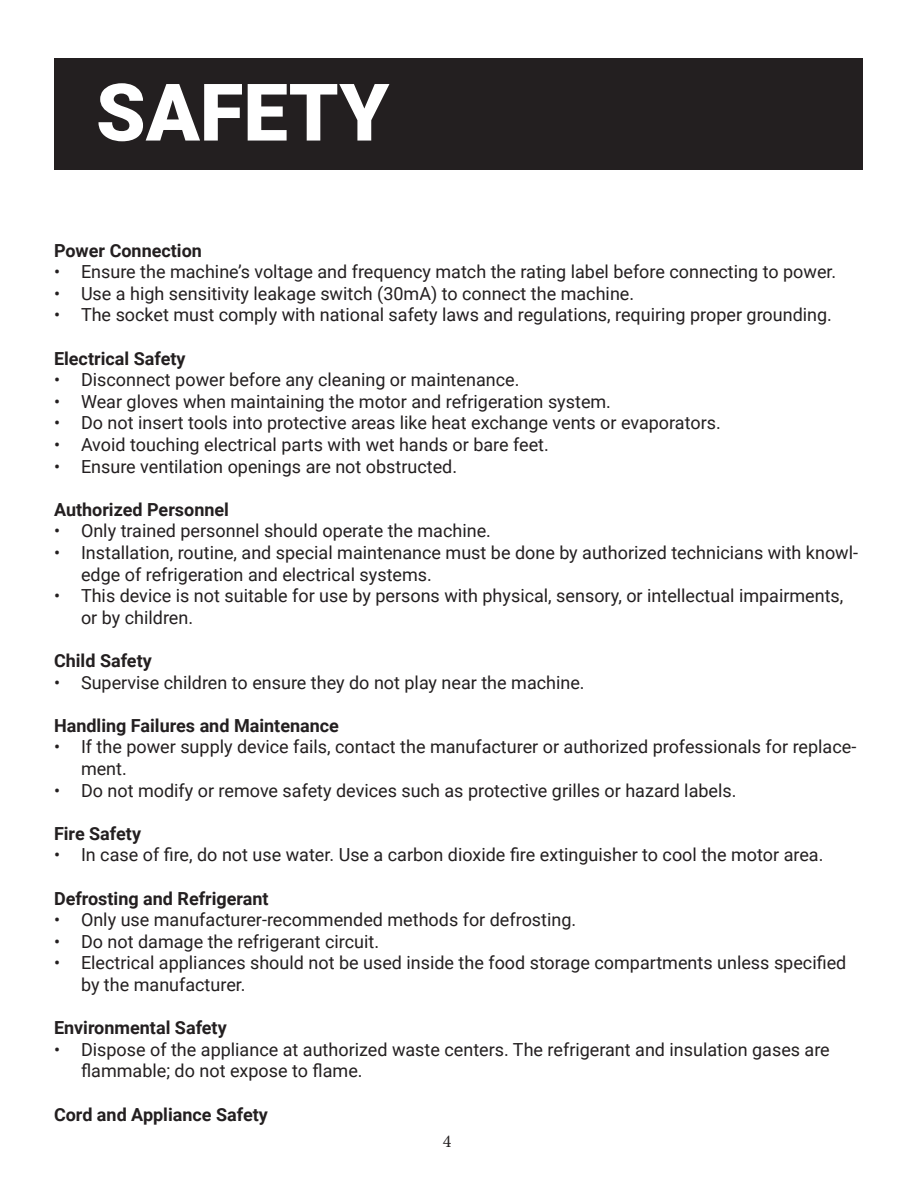
<style>
.page{position:relative;width:918px;height:1188px;background:#fff}
.page>*{position:absolute;margin:0;border:0;box-sizing:border-box;transform-origin:0 0}
.t1{font:900 79.5px "Roboto";color:#fff}
.t2{font:18px/21.6px "Roboto";color:#231f20}
.t3{font:700 18px "Roboto";color:#231f20}
.t4{font:18px "Minion Pro";color:#231f20}
</style>
<div class="page">
<div style="left:54px;top:58px;width:808px;height:112px;background:#231f20"></div>
<p class="t1" style="left:96px;top:57px;width:295px">SAFETY</p>
<p class="t3" style="left:54px;top:237px;width:150px">Power Connection</p>
<p class="t2" style="left:54px;top:260px;width:784px">• Ensure the machine’s voltage and frequency match the rating label before connecting to power.</p>
<p class="t2" style="left:54px;top:282px;width:582px">• Use a high sensitivity leakage switch (30mA) to connect the machine.</p>
<p class="t2" style="left:54px;top:303px;width:779px">• The socket must comply with national safety laws and regulations, requiring proper grounding.</p>
<p class="t3" style="left:54px;top:345px;width:133px">Electrical Safety</p>
<p class="t2" style="left:54px;top:368px;width:467px">• Disconnect power before any cleaning or maintenance.</p>
<p class="t2" style="left:54px;top:390px;width:559px">• Wear gloves when maintaining the motor and refrigeration system.</p>
<p class="t2" style="left:54px;top:411px;width:668px">• Do not insert tools into protective areas like heat exchange vents or evaporators.</p>
<p class="t2" style="left:54px;top:433px;width:496px">• Avoid touching electrical parts with wet hands or bare feet.</p>
<p class="t2" style="left:54px;top:455px;width:405px">• Ensure ventilation openings are not obstructed.</p>
<p class="t3" style="left:54px;top:497px;width:177px">Authorized Personnel</p>
<p class="t2" style="left:54px;top:519px;width:438px">• Only trained personnel should operate the machine.</p>
<p class="t2" style="left:81px;top:541px;width:779px;text-indent:-27px">• Installation, routine, and special maintenance must be done by authorized technicians with knowl&shy;edge of refrigeration and electrical systems.</p>
<p class="t2" style="left:81px;top:584px;width:764px;text-indent:-27px">• This device is not suitable for use by persons with physical, sensory, or intellectual impairments, or by children.</p>
<p class="t3" style="left:54px;top:648px;width:99px">Child Safety</p>
<p class="t2" style="left:54px;top:671px;width:532px">• Supervise children to ensure they do not play near the machine.</p>
<p class="t3" style="left:54px;top:713px;width:287px">Handling Failures and Maintenance</p>
<p class="t2" style="left:81px;top:735px;width:777px;text-indent:-27px">• If the power supply device fails, contact the manufacturer or authorized professionals for replace&shy;ment.</p>
<p class="t2" style="left:54px;top:779px;width:684px">• Do not modify or remove safety devices such as protective grilles or hazard labels.</p>
<p class="t3" style="left:54px;top:821px;width:89px">Fire Safety</p>
<p class="t2" style="left:54px;top:843px;width:771px">• In case of fire, do not use water. Use a carbon dioxide fire extinguisher to cool the motor area.</p>
<p class="t3" style="left:54px;top:885px;width:216px">Defrosting and Refrigerant</p>
<p class="t2" style="left:54px;top:908px;width:524px">• Only use manufacturer-recommended methods for defrosting.</p>
<p class="t2" style="left:54px;top:930px;width:327px">• Do not damage the refrigerant circuit.</p>
<p class="t2" style="left:81px;top:951px;width:767px;text-indent:-27px">• Electrical appliances should not be used inside the food storage compartments unless specified by the manufacturer.</p>
<p class="t3" style="left:54px;top:1015px;width:174px">Environmental Safety</p>
<p class="t2" style="left:81px;top:1038px;width:750px;text-indent:-27px">• Dispose of the appliance at authorized waste centers. The refrigerant and insulation gases are flammable; do not expose to flame.</p>
<p class="t3" style="left:54px;top:1101px;width:215px">Cord and Appliance Safety</p>
<p class="t4" style="left:443px;top:1129px;width:10px">4</p>
</div>
